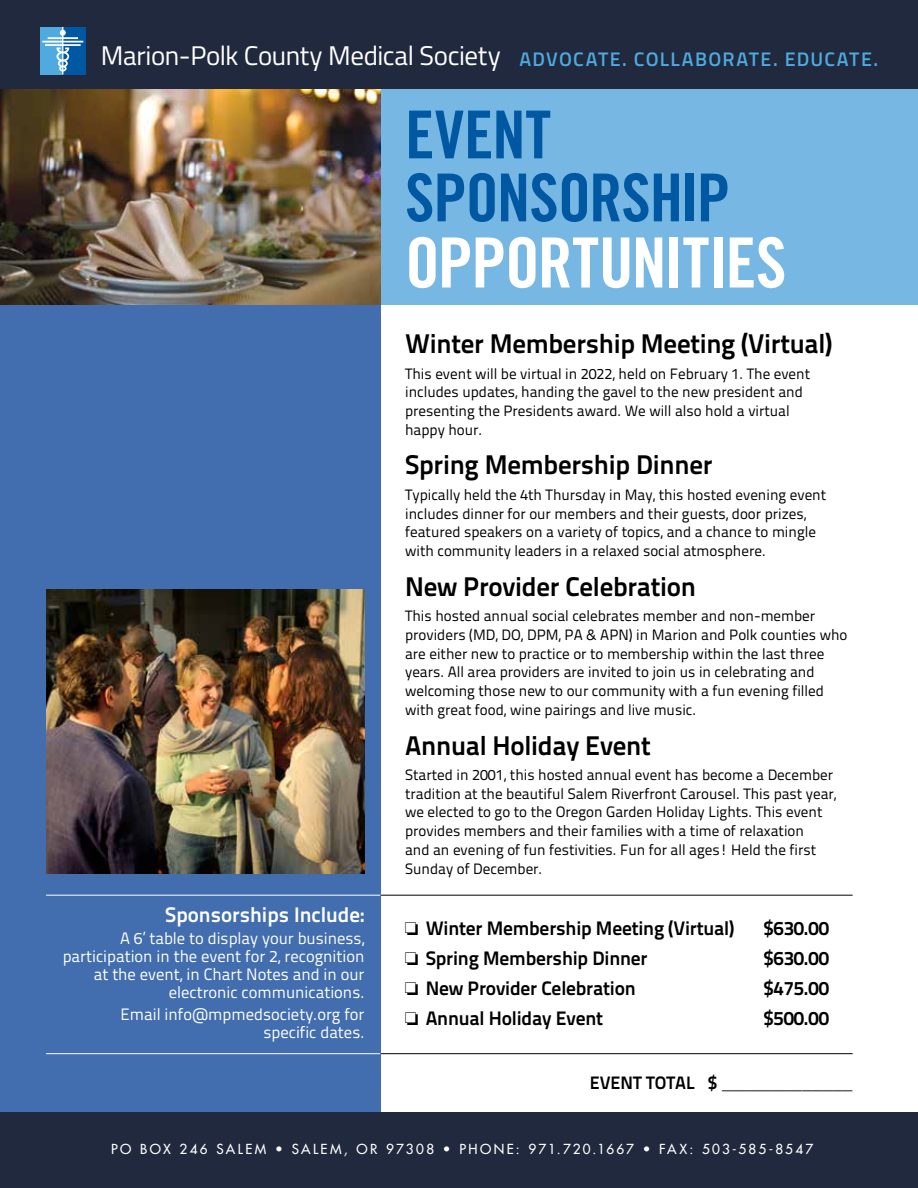
<style>
.page{position:relative;width:918px;height:1188px;background:#fff}
.page>*{position:absolute;margin:0;border:0;box-sizing:border-box;transform-origin:0 0}
.t1{font:69.3px "Trade Gothic Bold Cond Twenty";letter-spacing:-.015em;color:#fff}
.t2{font:66.15px/63px "Trade Gothic Bold Cond Twenty";letter-spacing:-.015em;color:#0058a2}
.t3{font:700 27px "Titillium Text 22 L";letter-spacing:-.01em;color:#000}
.t4{font:27px "Titillium Web";letter-spacing:-.015em;color:#fff}
.t5{font:700 21px "Titillium Text 22 L";color:#fff}
.t6{font:700 19.5px "Titillium Text 22 L";letter-spacing:-.01em;color:#000}
.t7{font:700 18px "Helvetica";color:#000}
.t8{font:16.5px/17.9px "Titillium Text 22 L";color:#fff;text-align:right}
.t9{font:15px/18.8px "Titillium Text 22 L";color:#000}
.t10{font:13.5px "Futura";letter-spacing:.17em;color:#fff}
.s1{font-weight:600;font-size:19.65px;color:#4faadf}
.s2{font-family:"Titillium Text 22 L"}
</style>
<div class="page">
<div style="left:0;top:305px;width:381px;height:815px;background:#426eaf"></div>
<div style="left:0;top:1112px;width:918px;height:76px;background:#20293e"></div>
<div style="left:0;top:85px;width:918px;height:220px;background:#76b7e4"></div>
<img style="left:0;top:88px;width:381px;height:217px">
<div style="left:0;top:0;width:918px;height:88px;background:#20293e"></div>
<div style="left:63px;top:27px;width:23px;height:47px;background:#0058a2"></div>
<div style="left:40px;top:27px;width:23px;height:47px;background:#4faadf"></div>
<svg style="left:42px;top:27px;width:41px;height:47px"></svg>
<hr style="left:46px;top:895px;width:335px;height:1px;background:#fff">
<hr style="left:46px;top:1053px;width:335px;height:1px;background:#fff">
<hr style="left:381px;top:895px;width:472px;height:1px;background:#000">
<hr style="left:381px;top:1053px;width:472px;height:1px;background:#000">
<img style="left:46px;top:589px;width:319px;height:285px">
<h3 class="t4" style="left:101px;top:36px;width:779px">Marion-Polk County Medical Society <span class="s1">ADVOCATE. COLLABORATE. EDUCATE.</span></h3>
<h2 class="t2" style="left:405px;top:103px;width:326px">EVENT<br>SPONSORSHIP</h2>
<h1 class="t1" style="left:405px;top:221px;width:383px">OPPORTUNITIES</h1>
<h3 class="t5" style="left:165px;top:899px;width:201px">Sponsorships Include:</h3>
<p class="t8" style="left:63px;top:929px;width:303px">A 6’ table to display your business, participation in the event for 2, recognition at the event, in Chart Notes and in our electronic communications.</p>
<p class="t8" style="left:121px;top:1005px;width:245px">Email info@mpmedsociety.org for specific dates.</p>
<h3 class="t3" style="left:405px;top:323px;width:429px">Winter Membership Meeting (Virtual)</h3>
<p class="t9" style="left:405px;top:363px;width:407px">This event will be virtual in 2022, held on February 1. The event includes updates, handing the gavel to the new president and presenting the Presidents award. We will also hold a virtual happy hour.</p>
<h3 class="t3" style="left:405px;top:444px;width:309px">Spring Membership Dinner</h3>
<p class="t9" style="left:405px;top:484px;width:423px">Typically held the 4th Thursday in May, this hosted evening event includes dinner for our members and their guests, door prizes, featured speakers on a variety of topics, and a chance to mingle with community leaders in a relaxed social atmosphere.</p>
<h3 class="t3" style="left:405px;top:565px;width:292px">New Provider Celebration</h3>
<p class="t9" style="left:405px;top:606px;width:444px">This hosted annual social celebrates member and non-member providers (MD, DO, DPM, PA &amp; APN) in Marion and Polk counties who are either new to practice or to membership within the last three years. All area providers are invited to join us in celebrating and welcoming those new to our community with a fun evening filled with great food, wine pairings and live music.</p>
<h3 class="t3" style="left:405px;top:724px;width:247px">Annual Holiday Event</h3>
<p class="t9" style="left:405px;top:765px;width:433px">Started in 2001, this hosted annual event has become a December tradition at the beautiful Salem Riverfront Carousel. This past year, we elected to go to the Oregon Garden Holiday Lights. This event provides members and their families with a time of relaxation<br>and an evening of fun festivities. Fun for all ages! Held the first Sunday of December.</p>
<h3 class="t6" style="left:405px;top:913px;width:331px">❏ Winter Membership Meeting (Virtual)</h3>
<h3 class="t6" style="left:763px;top:913px;width:67px">$630.00</h3>
<h3 class="t6" style="left:405px;top:943px;width:244px">❏ Spring Membership Dinner</h3>
<h3 class="t6" style="left:763px;top:943px;width:67px">$630.00</h3>
<h3 class="t6" style="left:405px;top:973px;width:232px">❏ New Provider Celebration</h3>
<h3 class="t6" style="left:763px;top:973px;width:67px">$475.00</h3>
<h3 class="t6" style="left:405px;top:1003px;width:200px">❏ Annual Holiday Event</h3>
<h3 class="t6" style="left:763px;top:1003px;width:67px">$500.00</h3>
<p class="t7" style="left:590px;top:1068px;width:264px"><span class="s2">EVENT TOTAL $</span> _____________</p>
<p class="t10" style="left:111px;top:1140px;width:704px">PO BOX 246 SALEM • SALEM, OR 97308 • PHONE: 971.720.1667 • FAX: 503-585-8547</p>
</div>
